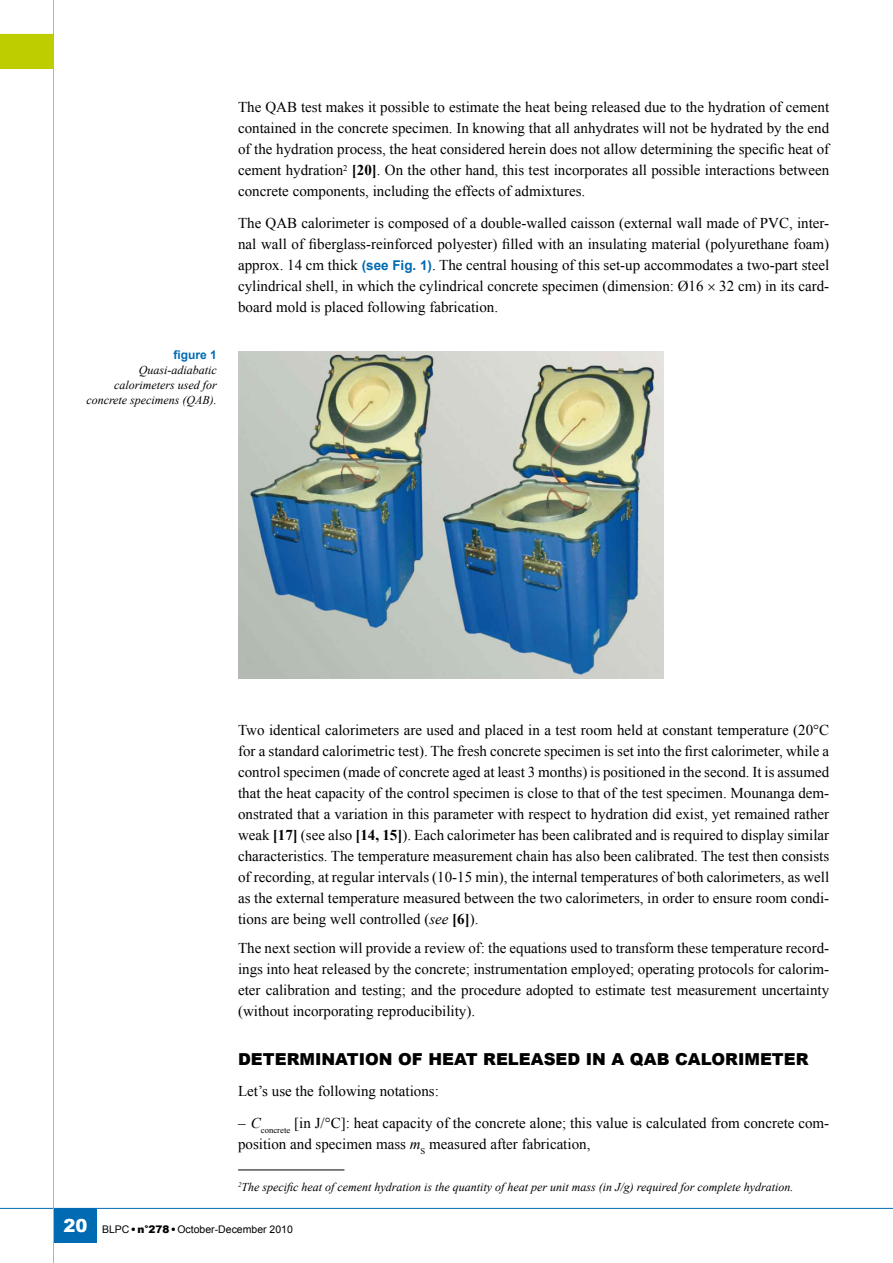
<style>
.page{position:relative;width:893px;height:1263px;background:#fff}
.page>*{position:absolute;margin:0;border:0;box-sizing:border-box;transform-origin:0 0}
.t1{font:900 16.5px "Arial";color:#000}
.t2{font:15px/21px "Times New Roman";color:#000;text-align:justify}
.t3{font:italic 12px/15px "Times New Roman";color:#000;text-align:right}
.t4{font:700 12px "Arial";color:#006ab2}
.t5{font:10.5px "Arial";color:#000}
.s1{font-weight:700}
.s2{font-family:"Arial";font-weight:700;font-size:13.5px;color:#006ab2}
.s3{font-style:italic}
.s4{font-weight:900;font-size:18px;color:#fff}
.s5{font-weight:900}
</style>
<div class="page">
<hr style="left:0;top:1208px;width:893px;height:1px;background:#006ab2">
<svg style="left:0;top:0;width:54px;height:1263px"></svg>
<div style="left:54px;top:1208px;width:43px;height:34px;background:#006ab2"></div>
<img style="left:238px;top:352px;width:425px;height:326px">
<hr style="left:238px;top:1169px;width:106px;height:1px;background:#000">
<p class="t4" style="left:174px;top:347px;width:45px">figure 1</p>
<p class="t3" style="left:86px;top:362px;width:132px">Quasi-adiabatic calorimeters used for concrete specimens (QAB).</p>
<p class="t2" style="left:238px;top:97px;width:593px">The QAB test makes it possible to estimate the heat being released due to the hydration of cement contained in the concrete specimen. In knowing that all anhydrates will not be hydrated by the end of the hydration process, the heat considered herein does not allow determining the specific heat of cement hydration<sup>2</sup> <span class="s1">[20]</span>. On the other hand, this test incorporates all possible interactions between concrete components, including the effects of admixtures.</p>
<p class="t2" style="left:238px;top:212px;width:593px">The QAB calorimeter is composed of a double-walled caisson (external wall made of PVC, inter&shy;nal wall of fiberglass-reinforced polyester) filled with an insulating material (polyurethane foam) approx. 14 cm thick <span class="s2">(see Fig. 1)</span>. The central housing of this set-up accommodates a two-part steel cylindrical shell, in which the cylindrical concrete specimen (dimension: Ø16 32 cm) in its card&shy;board mold is placed following fabrication.</p>
<p class="t2" style="left:238px;top:719px;width:593px">Two identical calorimeters are used and placed in a test room held at constant temperature (20°C for a standard calorimetric test). The fresh concrete specimen is set into the first calorimeter, while a control specimen (made of concrete aged at least 3 months) is positioned in the second. It is assumed that the heat capacity of the control specimen is close to that of the test specimen. Mounanga dem&shy;onstrated that a variation in this parameter with respect to hydration did exist, yet remained rather weak <span class="s1">[17]</span> (see also <span class="s1">[14, 15]</span>). Each calorimeter has been calibrated and is required to display similar characteristics. The temperature measurement chain has also been calibrated. The test then consists of recording, at regular intervals (10-15 min), the internal temperatures of both calorimeters, as well as the external temperature measured between the two calorimeters, in order to ensure room condi&shy;tions are being well controlled (<span class="s3">see</span> <span class="s1">[6]</span>).</p>
<p class="t2" style="left:238px;top:937px;width:593px">The next section will provide a review of: the equations used to transform these temperature record&shy;ings into heat released by the concrete; instrumentation employed; operating protocols for calorim&shy;eter calibration and testing; and the procedure adopted to estimate test measurement uncertainty (without incorporating reproducibility).</p>
<p class="t1" style="left:238px;top:1047px;width:572px">DETERMI NATION OF HEAT RELEASED I N A QAB CALORI METER</p>
<p class="t2" style="left:238px;top:1080px;width:202px">Let’s use the following notations:</p>
<p class="t2" style="left:238px;top:1112px;width:593px">– <span class="s3">C</span><sub>concrete</sub> [in J/°C]: heat capacity of the concrete alone; this value is calculated from concrete com&shy;position and specimen mass <span class="s3">m</span><sub>S</sub> measured after fabrication,</p>
<p class="t3" style="left:238px;top:1179px;width:557px"><sup>2</sup>The specific heat of cement hydration is the quantity of heat per unit mass (in J/g) required for complete hydration.</p>
<p class="t5" style="left:63px;top:1222px;width:231px"><span class="s4">20</span> BLPC <span class="s5">• N°278 •</span>october-december 2010</p>
</div>
